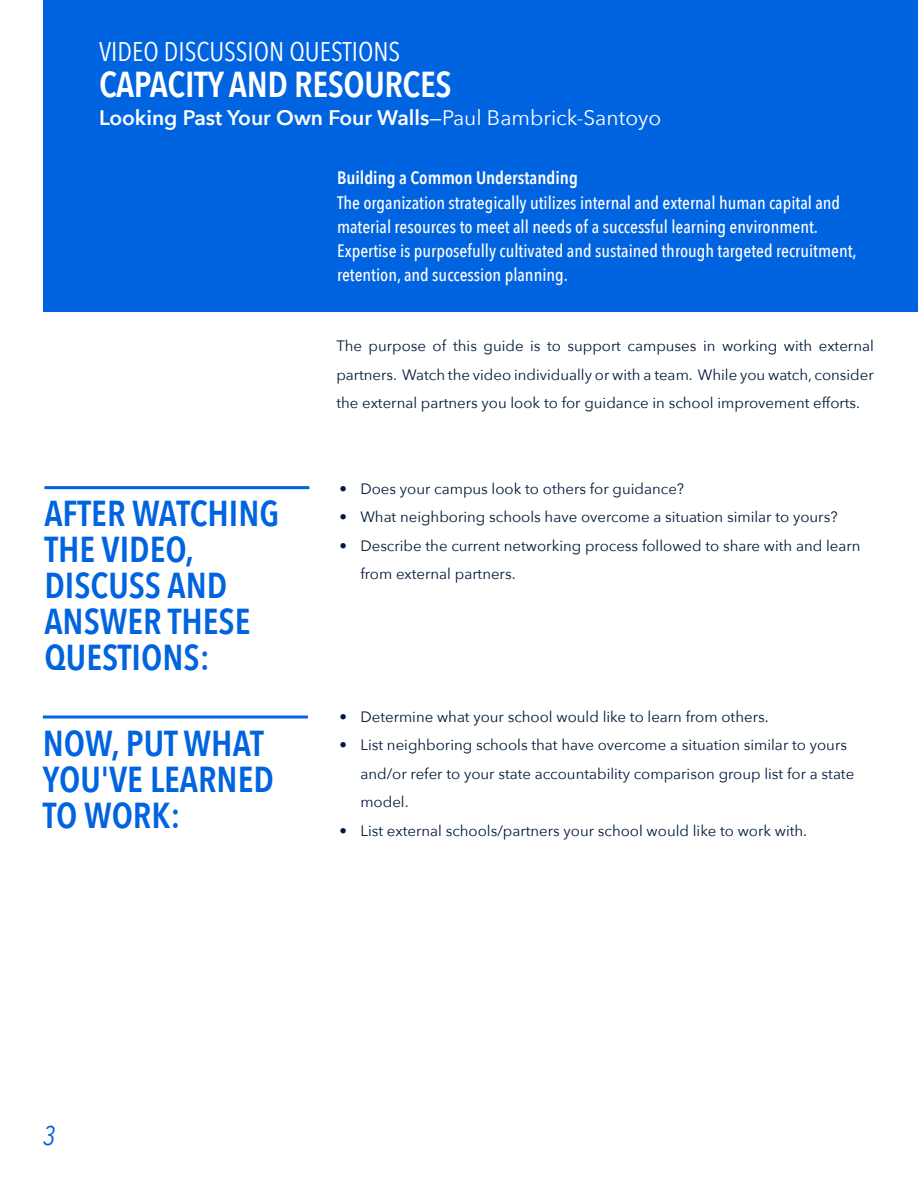
<style>
.page{position:relative;width:918px;height:1188px;background:#fff}
.page>*{position:absolute;margin:0;border:0;box-sizing:border-box;transform-origin:0 0}
.steps{font:600 36px/36px "Avenir Next Condensed";color:#0063e0}
.body{font:600 36px "Avenir Next Condensed";letter-spacing:-.01em;color:#fff}
.t1{font:27px "Avenir Next Condensed";color:#fff}
.t2{font:italic 27px "Avenir Next Condensed";color:#0063e0}
.body-2{font:600 21px "Avenir Next";color:#fff}
.t3{font:500 18px/24px "Avenir Next Condensed";color:#fff}
.t4{font:600 18px "Avenir Next Condensed";color:#fff}
.body-3{font:15px/28.5px "Avenir Next";color:#001a38}
.s1{font-weight:400;font-style:italic}
.s2{font-weight:400}
</style>
<div class="page">
<div style="left:43px;top:0;width:874px;height:312px;background:#0063e0"></div>
<hr style="left:44px;top:486px;width:265px;height:3px;background:#0063e0">
<hr style="left:43px;top:716px;width:265px;height:2px;background:#0063e0">
<p class="t1" style="left:99px;top:28px;width:303px">VIDEO DISCUSSION QUESTIONS</p>
<p class="body" style="left:99px;top:53px;width:354px">CAPACITY AND RESOURCES</p>
<p class="body-2" style="left:99px;top:100px;width:564px">Looking Past Your Own Four Walls<span class="s1">—</span><span class="s2">Paul Bambrick-Santoyo</span></p>
<p class="t4" style="left:337px;top:162px;width:242px">Building a Common Understanding</p>
<p class="t3" style="left:337px;top:191px;width:521px">The organization strategically utilizes internal and external human capital and material resources to meet all needs of a successful learning environment.<br>Expertise is purposefully cultivated and sustained through targeted recruitment, retention, and succession planning.</p>
<p class="steps" style="left:44px;top:495px;width:236px">AFTER WATCHING<br>THE VIDEO,<br>DISCUSS AND<br>ANSWER THESE<br>QUESTIONS:</p>
<p class="steps" style="left:43px;top:724px;width:232px">NOW, PUT WHAT<br>YOU'VE LEARNED<br>TO WORK:</p>
<p class="body-3" style="left:336px;top:331px;width:539px;text-align:justify">The purpose of this guide is to support campuses in working with external partners. Watch the video individually or with a team. While you watch, consider the external partners you look to for guidance in school improvement efforts.</p>
<p class="body-3" style="left:339px;top:474px;width:346px">• Does your campus look to others for guidance?</p>
<p class="body-3" style="left:339px;top:502px;width:500px">• What neighboring schools have overcome a situation similar to yours?</p>
<p class="body-3" style="left:360px;top:531px;width:502px;text-indent:-21px">• Describe the current networking process followed to share with and learn from external partners.</p>
<p class="body-3" style="left:339px;top:702px;width:431px">• Determine what your school would like to learn from others.</p>
<p class="body-3" style="left:360px;top:730px;width:495px;text-indent:-21px">• List neighboring schools that have overcome a situation similar to yours and/or refer to your state accountability comparison group list for a state model.</p>
<p class="body-3" style="left:339px;top:816px;width:469px">• List external schools/partners your school would like to work with.</p>
<h2 class="t2" style="left:43px;top:1119px;width:14px">3</h2>
</div>
